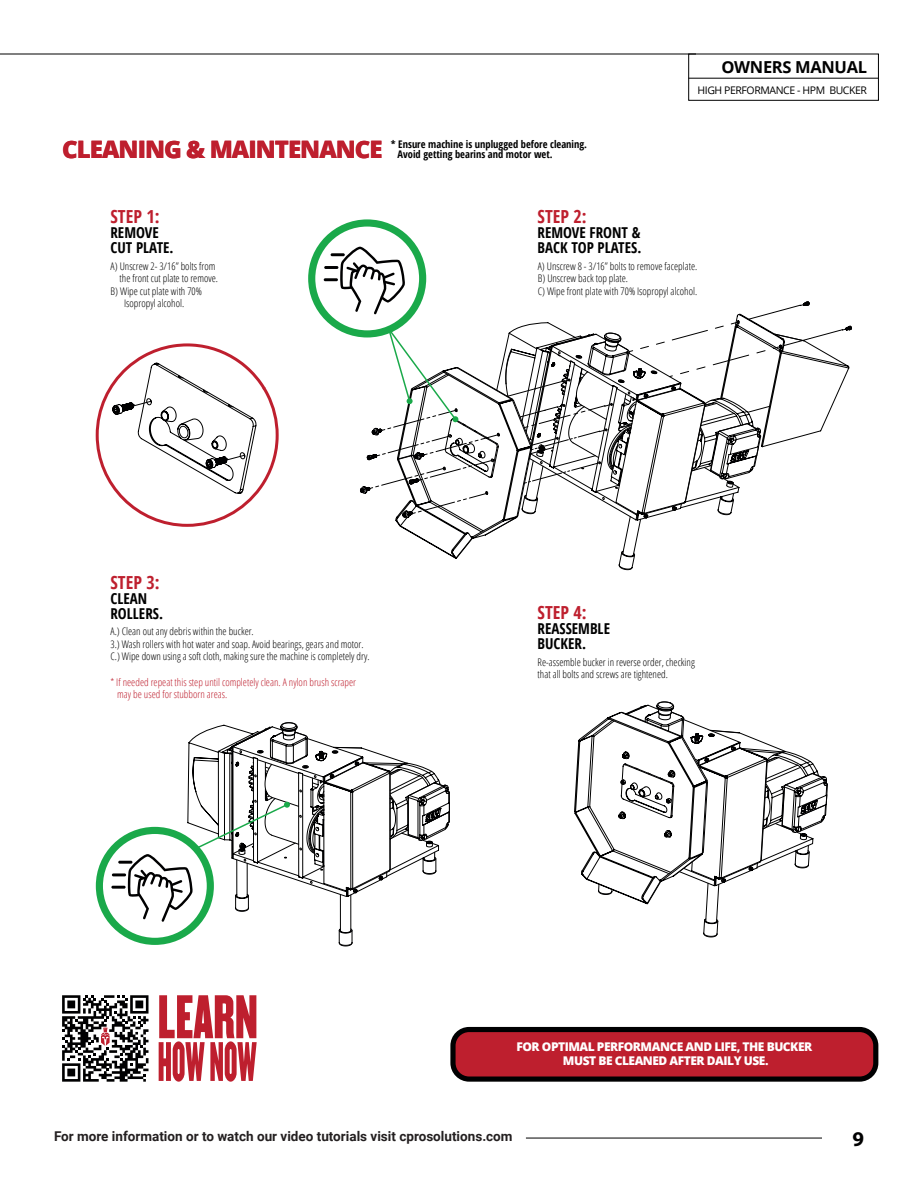
<style>
.page{position:relative;width:918px;height:1188px;background:#fff}
.page>*{position:absolute;margin:0;border:0;box-sizing:border-box;transform-origin:0 0}
.t1{font:800 24px "Open Sans";letter-spacing:-.04em;color:#be1f2e}
.t2{font:700 21px "Myriad Pro";color:#000001}
.t3{font:700 condensed 18px "Open Sans";color:#be1f2e}
.t4{font:700 16.5px "Open Sans";letter-spacing:-.02em;color:#000001}
.t5{font:700 condensed 15px/15px "Open Sans";color:#000001}
.t6{font:700 13.5px "Roboto";color:#231f20}
.t7{font:800 12px/14.4px "Open Sans";letter-spacing:-.04em;color:#fff;text-align:center}
.t8{font:300 condensed 10.5px/12.6px "Open Sans";color:#000001}
.t9{font:300 condensed 10.5px/12.6px "Open Sans";color:#be1f2e}
.t10{font:700 condensed 10.5px "Open Sans";color:#000001}
.t11{font:10.5px "Open Sans";letter-spacing:-.04em;color:#000001}
</style>
<div class="page">
<svg style="left:95px;top:343px;width:184px;height:184px"></svg>
<hr style="left:0;top:54px;width:696px;height:1px;background:#000001">
<hr style="left:526px;top:1138px;width:296px;height:1px;background:#000001">
<hr style="left:688px;top:78px;width:191px;height:1px;background:#000001">
<div style="left:453px;top:1030px;width:423px;height:49px;background:#be1f2e;border-radius:16px"></div>
<div style="left:450px;top:1027px;width:428px;height:55px;border:5px solid #000001;border-radius:16px"></div>
<div style="left:96px;top:827px;width:118px;height:118px;border:7px solid #1aa94a;border-radius:50%"></div>
<hr style="left:118px;top:861px;width:14px;height:3px;background:#000001">
<hr style="left:112px;top:873px;width:14px;height:3px;background:#000001">
<hr style="left:111px;top:886px;width:15px;height:3px;background:#000001">
<div style="left:308px;top:219px;width:118px;height:119px;border:7px solid #1aa94a;border-radius:50%"></div>
<hr style="left:331px;top:253px;width:14px;height:3px;background:#000001">
<hr style="left:324px;top:266px;width:14px;height:3px;background:#000001">
<hr style="left:324px;top:278px;width:14px;height:3px;background:#000001">
<svg style="left:128px;top:722px;width:322px;height:211px"></svg>
<svg style="left:574px;top:702px;width:254px;height:180px"></svg>
<svg style="left:592px;top:705px;width:234px;height:180px"></svg>
<svg style="left:598px;top:730px;width:211px;height:207px"></svg>
<svg style="left:340px;top:247px;width:512px;height:312px"></svg>
<svg style="left:159px;top:995px;width:98px;height:87px"></svg>
<svg style="left:62px;top:995px;width:87px;height:87px"></svg>
<p class="t10" style="left:391px;top:137px;width:198px">* Ensure machine is unplugged before cleaning.</p>
<h1 class="t1" style="left:62px;top:131px;width:322px">CLEANING &amp; MAINTENANCE</h1>
<p class="t10" style="left:398px;top:147px;width:157px">Avoid getting bearins and motor wet.</p>
<h3 class="t4" style="left:722px;top:55px;width:147px">OWNERS MANUAL</h3>
<p class="t11" style="left:698px;top:83px;width:171px">HIGH PERFORMANCE - HPM BUCKER</p>
<h3 class="t3" style="left:110px;top:204px;width:51px">STEP 1:</h3>
<h3 class="t5" style="left:110px;top:225px;width:65px">REMOVE<br>CUT PLATE.</h3>
<p class="t8" style="left:111px;top:259px;width:106px">A) Unscrew 2- 3/16” bolts from</p>
<p class="t8" style="left:120px;top:272px;width:100px">the front cut plate to remove.</p>
<p class="t8" style="left:111px;top:284px;width:93px">B) Wipe cut plate with 70%</p>
<p class="t8" style="left:124px;top:297px;width:62px">Isopropyl alcohol.</p>
<h3 class="t3" style="left:110px;top:569px;width:51px">STEP 3:</h3>
<h3 class="t5" style="left:110px;top:590px;width:54px">CLEAN<br>ROLLERS.</h3>
<p class="t8" style="left:111px;top:625px;width:261px">A.) Clean out any debris within the bucker.<br>3.) Wash rollers with hot water and soap. Avoid bearings, gears and motor.<br>C.) Wipe down using a soft cloth, making sure the machine is completely dry.</p>
<p class="t9" style="left:117px;top:675px;width:240px;text-indent:-7px">* If needed repeat this step until completely clean. A nylon brush scraper may be used for stubborn areas.</p>
<h3 class="t3" style="left:538px;top:204px;width:51px">STEP 2:</h3>
<h3 class="t5" style="left:538px;top:225px;width:105px">REMOVE FRONT &amp;<br>BACK TOP PLATES.</h3>
<p class="t8" style="left:538px;top:259px;width:161px">A) Unscrew 8 - 3/16” bolts to remove faceplate.<br>B) Unscrew back top plate.<br>C) Wipe front plate with 70% Isopropyl alcohol.</p>
<h3 class="t3" style="left:538px;top:600px;width:51px">STEP 4:</h3>
<h3 class="t5" style="left:538px;top:621px;width:74px">REASSEMBLE<br>BUCKER.</h3>
<p class="t8" style="left:538px;top:655px;width:159px">Re-assemble bucker in reverse order, checking that all bolts and screws are tightened.</p>
<p class="t7" style="left:517px;top:1038px;width:297px">FOR OPTIMAL PERFORMANCE AND LIFE, THE BUCKER<br>MUST BE CLEANED AFTER DAILY USE.</p>
<p class="t6" style="left:54px;top:1127px;width:460px">For more information or to watch our video tutorials visit cprosolutions.com</p>
<h2 class="t2" style="left:852px;top:1125px;width:13px">9</h2>
</div>
